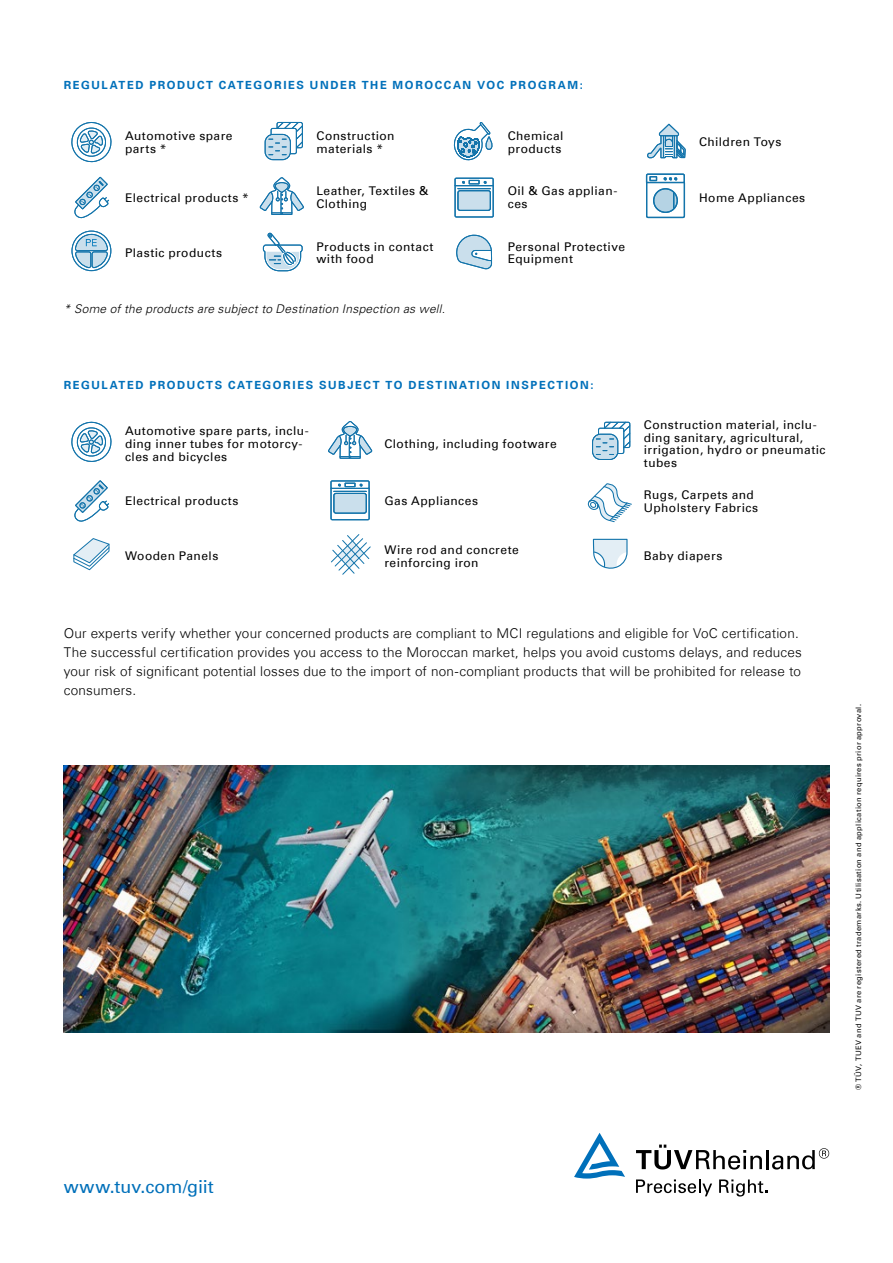
<style>
.page{position:relative;width:893px;height:1263px;background:#fff}
.page>*{position:absolute;margin:0;border:0;box-sizing:border-box;transform-origin:0 0}
.t1{font:18px "Univers Com 55 Roman";color:#0070ba}
.t2{font:300 13.5px/19.2px "Univers Com 45";letter-spacing:.015em;color:#000}
.t3{font:12px/12.8px "Univers Com 55 Roman";letter-spacing:.04em;color:#000}
.t4{font:italic 300 12px "Univers LT Pro 45";letter-spacing:.02em;color:#000}
.t5{font:700 11.25px "Univers Com 65";letter-spacing:.145em;color:#0070ba}
.t6{font:7.5px "Univers Com 55 Roman";letter-spacing:.05em;color:#000}
</style>
<div class="page">
<svg style="left:636px;top:1144px;width:126px;height:25px"></svg>
<hr style="left:766px;top:1150px;width:3px;height:19px;background:#000">
<svg style="left:772px;top:1148px;width:57px;height:21px"></svg>
<svg style="left:574px;top:1133px;width:51px;height:45px"></svg>
<svg style="left:636px;top:1179px;width:76px;height:17px"></svg>
<svg style="left:719px;top:1179px;width:48px;height:17px"></svg>
<svg style="left:71px;top:122px;width:41px;height:41px"></svg>
<svg style="left:265px;top:121px;width:38px;height:39px"></svg>
<svg style="left:453px;top:122px;width:40px;height:39px"></svg>
<svg style="left:647px;top:123px;width:39px;height:36px"></svg>
<svg style="left:74px;top:176px;width:35px;height:42px"></svg>
<svg style="left:259px;top:177px;width:45px;height:38px"></svg>
<svg style="left:454px;top:177px;width:40px;height:41px"></svg>
<svg style="left:645px;top:173px;width:41px;height:46px"></svg>
<div style="left:653px;top:188px;width:25px;height:25px;border:1px solid #1374ab;border-radius:50%"></div>
<svg style="left:654px;top:189px;width:23px;height:23px"></svg>
<div style="left:71px;top:231px;width:40px;height:40px;border:1px solid #1374ab;border-radius:50%"></div>
<svg style="left:74px;top:233px;width:34px;height:36px"></svg>
<svg style="left:262px;top:232px;width:41px;height:40px"></svg>
<svg style="left:456px;top:234px;width:37px;height:36px"></svg>
<svg style="left:71px;top:421px;width:41px;height:41px"></svg>
<svg style="left:328px;top:421px;width:45px;height:38px"></svg>
<div style="left:592px;top:434px;width:26px;height:26px;border:1px solid #1374ab;border-radius:8px"></div>
<svg style="left:593px;top:421px;width:38px;height:38px"></svg>
<svg style="left:74px;top:480px;width:35px;height:42px"></svg>
<svg style="left:330px;top:480px;width:40px;height:41px"></svg>
<svg style="left:587px;top:483px;width:45px;height:40px"></svg>
<svg style="left:73px;top:538px;width:37px;height:33px"></svg>
<svg style="left:331px;top:534px;width:40px;height:41px"></svg>
<svg style="left:592px;top:538px;width:36px;height:31px"></svg>
<img style="left:64px;top:765px;width:765px;height:267px">
<p class="t5" style="left:64px;top:79px;width:520px">REGULATED PRODUCT CATEGORIES UNDER THE MOROCCAN VOC PROGRAM:</p>
<p class="t3" style="left:125px;top:129px;width:109px">Automotive spare parts *</p>
<p class="t3" style="left:316px;top:129px;width:80px">Construction materials *</p>
<p class="t3" style="left:508px;top:129px;width:57px">Chemical products</p>
<p class="t3" style="left:699px;top:136px;width:84px">Children Toys</p>
<p class="t3" style="left:125px;top:191px;width:125px">Electrical products *</p>
<p class="t3" style="left:316px;top:185px;width:114px">Leather, Textiles &amp;<br>Clothing</p>
<p class="t3" style="left:508px;top:185px;width:111px">Oil &amp; Gas applian&shy;ces</p>
<p class="t3" style="left:699px;top:191px;width:108px">Home Appliances</p>
<p class="t3" style="left:125px;top:246px;width:99px">Plastic products</p>
<p class="t3" style="left:316px;top:240px;width:118px">Products in contact with food</p>
<p class="t3" style="left:508px;top:240px;width:119px">Personal Protective<br>Equipment</p>
<p class="t4" style="left:64px;top:301px;width:383px">* Some of the products are subject to Destination Inspection as well.</p>
<p class="t5" style="left:64px;top:378px;width:531px">REGULATED PRODUCTS CATEGORIES SUBJECT TO DESTINATION INSPECTION:</p>
<p class="t3" style="left:125px;top:425px;width:185px">Automotive spare parts, inclu&shy;ding inner tubes for motorcy&shy;cles and bicycles</p>
<p class="t3" style="left:384px;top:437px;width:174px">Clothing, including footware</p>
<p class="t3" style="left:644px;top:418px;width:183px">Construction material, inclu&shy;ding sanitary, agricultural, irrigation, hydro or pneumatic tubes</p>
<p class="t3" style="left:125px;top:495px;width:115px">Electrical products</p>
<p class="t3" style="left:384px;top:495px;width:95px">Gas Appliances</p>
<p class="t3" style="left:644px;top:488px;width:116px">Rugs, Carpets and<br>Upholstery Fabrics</p>
<p class="t3" style="left:125px;top:550px;width:95px">Wooden Panels</p>
<p class="t3" style="left:384px;top:543px;width:136px">Wire rod and concrete reinforcing iron</p>
<p class="t3" style="left:644px;top:550px;width:80px">Baby diapers</p>
<p class="t2" style="left:64px;top:623px;width:740px">Our experts verify whether your concerned products are compliant to MCI regulations and eligible for VoC certification.<br>The successful certification provides you access to the Moroccan market, helps you avoid customs delays, and reduces your risk of significant potential losses due to the import of non-compliant products that will be prohibited for release to consumers.</p>
<p class="t6" style="left:854px;top:1090px;width:388px;rotate:-90deg">® TÜV, TUEV and TUV are registered trademarks. Utilisation and application requires prior approval.</p>
<h1 class="t1" style="left:64px;top:1175px;width:152px">www.tuv.com/giit</h1>
</div>
